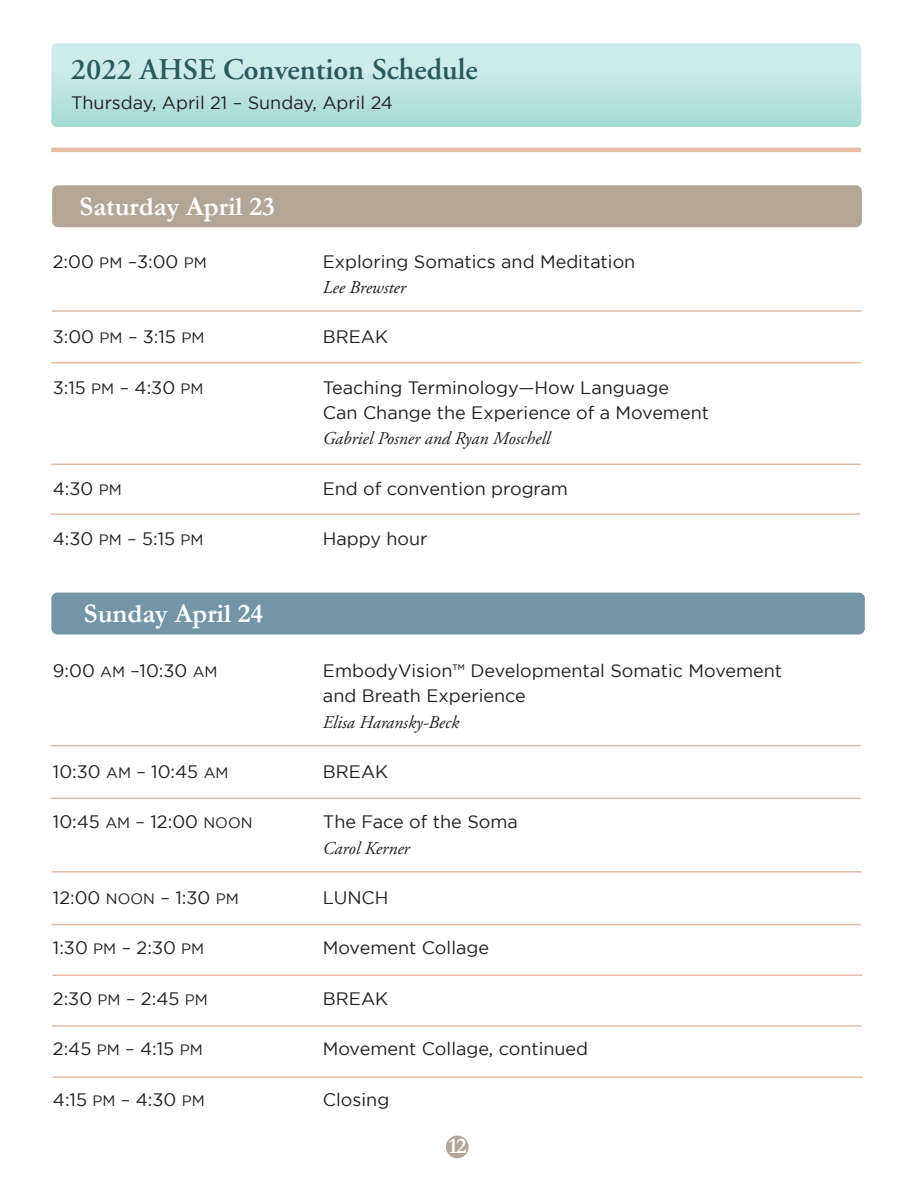
<style>
.page{position:relative;width:918px;height:1188px;background:#fff}
.page>*{position:absolute;margin:0;border:0;box-sizing:border-box;transform-origin:0 0}
.t1{font:600 30px "Adobe Garamond";color:#295a5e}
.t2{font:700 27px "Garamond";color:#fff}
.t3{font:700 22.35px "Garamond";color:#fff}
.t4{font:18px/25.2px "Gotham";color:#231f20}
.t5{font:italic 18px "Adobe Garamond";color:#231f20}
.s1{font-size:15px}
</style>
<div class="page">
<div style="left:51px;top:593px;width:814px;height:42px;background:#7395a6;border-radius:6px"></div>
<div style="left:52px;top:185px;width:810px;height:42px;background:#b3a696;border-radius:6px"></div>
<hr style="left:51px;top:148px;width:810px;height:4px;background:#e5bda6">
<hr style="left:51px;top:871px;width:810px;height:2px;background:#e5bda6">
<hr style="left:52px;top:310px;width:810px;height:2px;background:#e5bda6">
<hr style="left:51px;top:362px;width:810px;height:1px;background:#e5bda6">
<hr style="left:51px;top:798px;width:810px;height:1px;background:#e5bda6">
<hr style="left:51px;top:745px;width:810px;height:1px;background:#e5bda6">
<hr style="left:53px;top:974px;width:810px;height:2px;background:#e5bda6">
<hr style="left:51px;top:464px;width:810px;height:1px;background:#e5bda6">
<hr style="left:51px;top:924px;width:810px;height:1px;background:#e5bda6">
<hr style="left:53px;top:1077px;width:810px;height:1px;background:#e5bda6">
<hr style="left:52px;top:1025px;width:810px;height:2px;background:#e5bda6">
<div style="left:446px;top:1136px;width:23px;height:22px;background:#b3a696;border-radius:50%"></div>
<hr style="left:51px;top:513px;width:810px;height:2px;background:#e5bda6">
<svg style="left:51px;top:43px;width:810px;height:84px;background:#bfe4e3"></svg>
<h1 class="t1" style="left:71px;top:53px;width:408px">2022 AHSE Convention Schedule</h1>
<p class="t4" style="left:71px;top:90px;width:323px">Thursday, April 21 – Sunday, April 24</p>
<h2 class="t2" style="left:80px;top:188px;width:197px">Saturday April 23</h2>
<p class="t4" style="left:53px;top:249px;width:156px">2:00 <span class="s1">PM</span> –3:00 <span class="s1">PM</span></p>
<p class="t4" style="left:323px;top:249px;width:314px">Exploring Somatics and Meditation</p>
<p class="t5" style="left:323px;top:278px;width:85px">Lee Brewster</p>
<p class="t4" style="left:53px;top:324px;width:153px">3:00 <span class="s1">PM</span> – 3:15 <span class="s1">PM</span></p>
<p class="t4" style="left:323px;top:324px;width:67px">BREAK</p>
<p class="t4" style="left:53px;top:375px;width:152px">3:15 <span class="s1">PM</span> – 4:30 <span class="s1">PM</span></p>
<p class="t4" style="left:323px;top:375px;width:388px">Teaching Terminology—How Language<br>Can Change the Experience of a Movement</p>
<p class="t5" style="left:323px;top:429px;width:229px">Gabriel Posner and Ryan Moschell</p>
<p class="t4" style="left:53px;top:475px;width:71px">4:30 <span class="s1">PM</span></p>
<p class="t4" style="left:323px;top:475px;width:247px">End of convention program</p>
<p class="t4" style="left:53px;top:526px;width:152px">4:30 <span class="s1">PM</span> – 5:15 <span class="s1">PM</span></p>
<p class="t4" style="left:323px;top:526px;width:106px">Happy hour</p>
<h2 class="t2" style="left:84px;top:595px;width:181px">Sunday April 24</h2>
<p class="t4" style="left:53px;top:658px;width:166px">9:00 <span class="s1">AM</span> –10:30 <span class="s1">AM</span></p>
<p class="t4" style="left:323px;top:658px;width:461px">EmbodyVision™ Developmental Somatic Movement and Breath Experience</p>
<p class="t5" style="left:323px;top:712px;width:138px">Elisa Haransky-Beck</p>
<p class="t4" style="left:53px;top:759px;width:177px">10:30 <span class="s1">AM</span> – 10:45 <span class="s1">AM</span></p>
<p class="t4" style="left:323px;top:759px;width:67px">BREAK</p>
<p class="t4" style="left:53px;top:809px;width:201px">10:45 <span class="s1">AM</span> – 12:00 <span class="s1">NOON</span></p>
<p class="t4" style="left:323px;top:809px;width:197px">The Face of the Soma</p>
<p class="t5" style="left:323px;top:838px;width:88px">Carol Kerner</p>
<p class="t4" style="left:53px;top:885px;width:187px">12:00 <span class="s1">NOON</span> – 1:30 <span class="s1">PM</span></p>
<p class="t4" style="left:323px;top:885px;width:67px">LUNCH</p>
<p class="t4" style="left:53px;top:935px;width:153px">1:30 <span class="s1">PM</span> – 2:30 <span class="s1">PM</span></p>
<p class="t4" style="left:323px;top:935px;width:168px">Movement Collage</p>
<p class="t4" style="left:53px;top:986px;width:156px">2:30 <span class="s1">PM</span> – 2:45 <span class="s1">PM</span></p>
<p class="t4" style="left:323px;top:986px;width:67px">BREAK</p>
<p class="t4" style="left:53px;top:1036px;width:151px">2:45 <span class="s1">PM</span> – 4:15 <span class="s1">PM</span></p>
<p class="t4" style="left:323px;top:1036px;width:267px">Movement Collage, continued</p>
<p class="t4" style="left:53px;top:1086px;width:153px">4:15 <span class="s1">PM</span> – 4:30 <span class="s1">PM</span></p>
<p class="t4" style="left:323px;top:1086px;width:68px">Closing</p>
<p class="t3" style="left:448px;top:1131px;width:20px">12</p>
</div>
